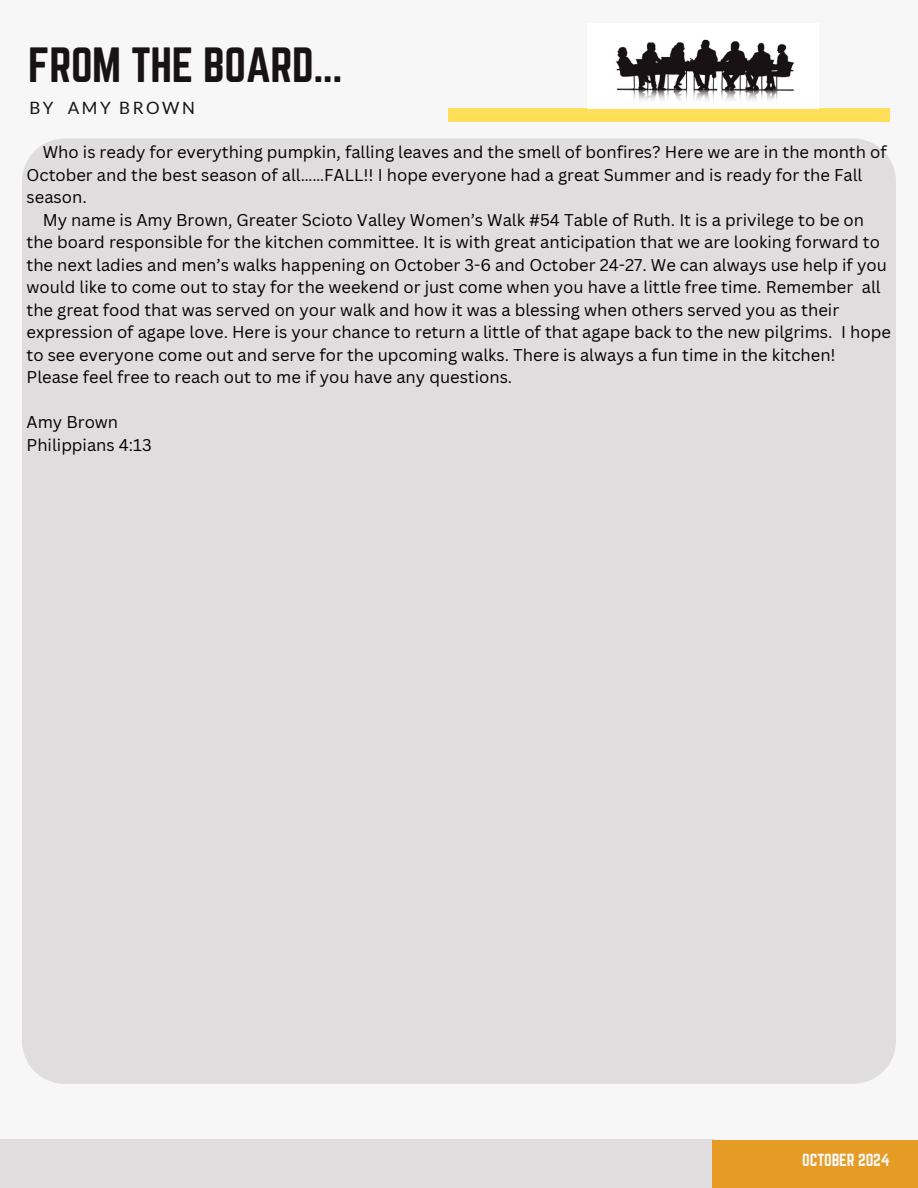
<style>
.page{position:relative;width:918px;height:1188px;background:#f7f7f7}
.page>*{position:absolute;margin:0;border:0;box-sizing:border-box;transform-origin:0 0}
.t1{font:43.2px "Norwester";letter-spacing:-.01em;color:#171314}
.t2{font:16.95px "Lato";letter-spacing:.15em;color:#171314}
.t3{font:16.65px/22.5px "Canva Sans";color:#000}
.t4{font:15.3px "Norwester";letter-spacing:-.01em;color:#f7f7f6}
</style>
<div class="page">
<div style="left:0;top:1140px;width:715px;height:48px;background:#dfdddd"></div>
<div style="left:712px;top:1140px;width:206px;height:48px;background:#e69b24"></div>
<div style="left:448px;top:108px;width:442px;height:14px;background:#ffde59"></div>
<img style="left:616px;top:39px;width:178px;height:60px">
<div style="left:22px;top:139px;width:874px;height:945px;background:#dfdddd"></div>
<h2 class="t1" style="left:28px;top:39px;width:316px">FROM THE BOARD...</h2>
<p class="t2" style="left:29px;top:97px;width:167px">BY AMY BROWN</p>
<p class="t3" style="left:27px;top:141px;width:862px;text-indent:16px">Who is ready for everything pumpkin, falling leaves and the smell of bonfires? Here we are in the month of<br>October and the best season of all……FALL!! I hope everyone had a great Summer and is ready for the Fall season.</p>
<p class="t3" style="left:27px;top:208px;width:866px;text-indent:16px">My name is Amy Brown, Greater Scioto Valley Women’s Walk #54 Table of Ruth. It is a privilege to be on the board responsible for the kitchen committee. It is with great anticipation that we are looking forward to the next ladies and men’s walks happening on October 3-6 and October 24-27. We can always use help if you would like to come out to stay for the weekend or just come when you have a little free time. Remember all the great food that was served on your walk and how it was a blessing when others served you as their expression of agape love. Here is your chance to return a little of that agape back to the new pilgrims. I hope to see everyone come out and serve for the upcoming walks. There is always a fun time in the kitchen!<br>Please feel free to reach out to me if you have any questions.</p>
<p class="t3" style="left:27px;top:411px;width:93px">Amy Brown</p>
<p class="t3" style="left:27px;top:433px;width:127px">Philippians 4:13</p>
<p class="t4" style="left:802px;top:1151px;width:89px">OCTOBER 2024</p>
</div>
